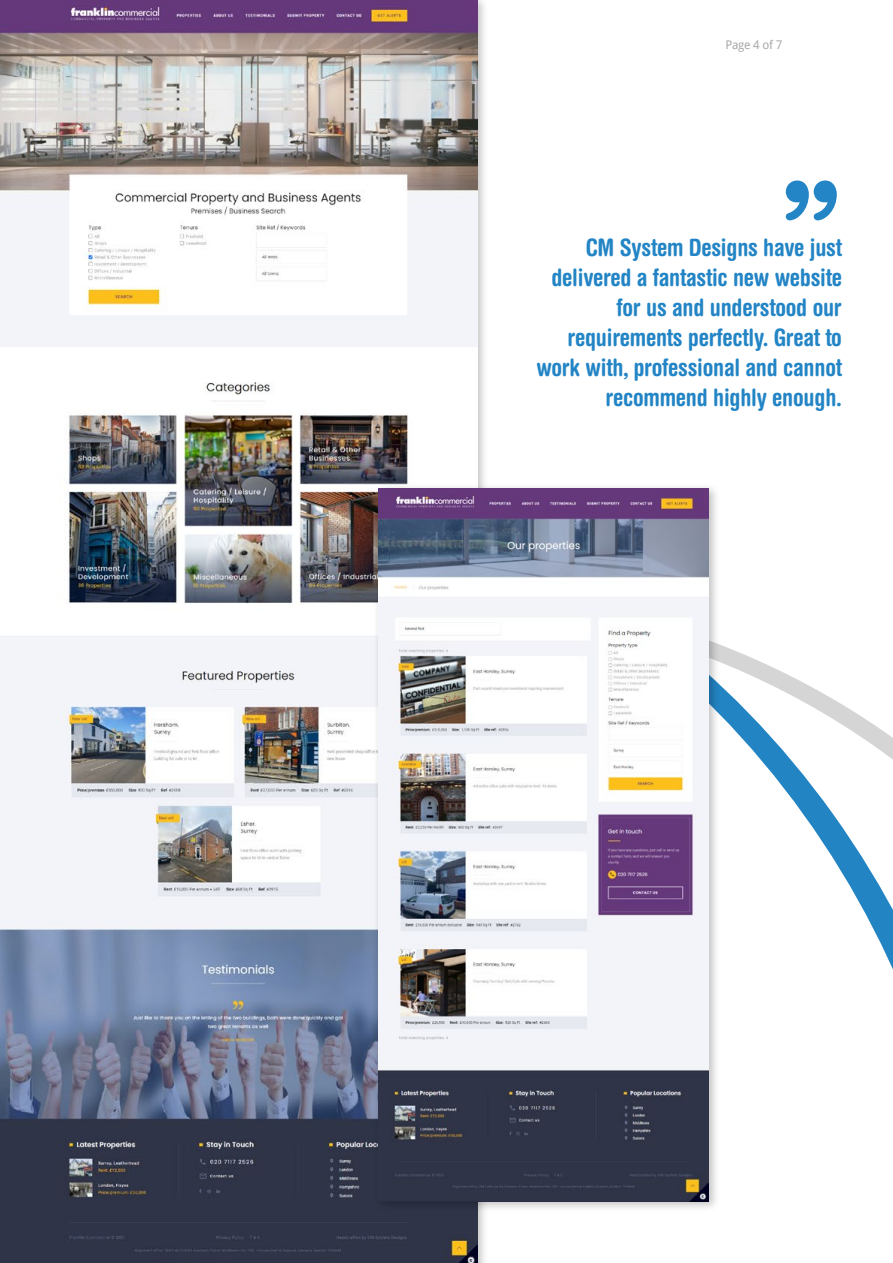
<style>
.page{position:relative;width:893px;height:1263px;background:#fff}
.page>*{position:absolute;margin:0;border:0;box-sizing:border-box;transform-origin:0 0}
.t1{font:700 condensed 144px "Helvetica Rounded";color:#2385c5}
.pullquote{font:700 condensed 24px/30px "Helvetica Rounded";letter-spacing:-.01em;color:#2385c5;text-align:right}
.t2{font:12px "Droid Sans";letter-spacing:-.02em;color:#aca8a8}
</style>
<div class="page">
<svg style="left:809px;top:686px;width:84px;height:283px"></svg>
<svg style="left:721px;top:645px;width:88px;height:177px"></svg>
<img style="left:0;top:0;width:477px;height:1263px">
<div style="left:373px;top:482px;width:348px;height:731px;background:#000;opacity:.25"></div>
<img style="left:378px;top:488px;width:331px;height:713px">
<p class="t2" style="left:725px;top:36px;width:58px">Page 4 of 7</p>
<h1 class="t1" style="left:842px;top:254px;width:63px;rotate:-180deg">“</h1>
<p class="pullquote" style="left:536px;top:232px;width:307px">CM System Designs have just delivered a fantastic new website for us and understood our requirements perfectly. Great to work with, professional and cannot recommend highly enough.</p>
</div>
